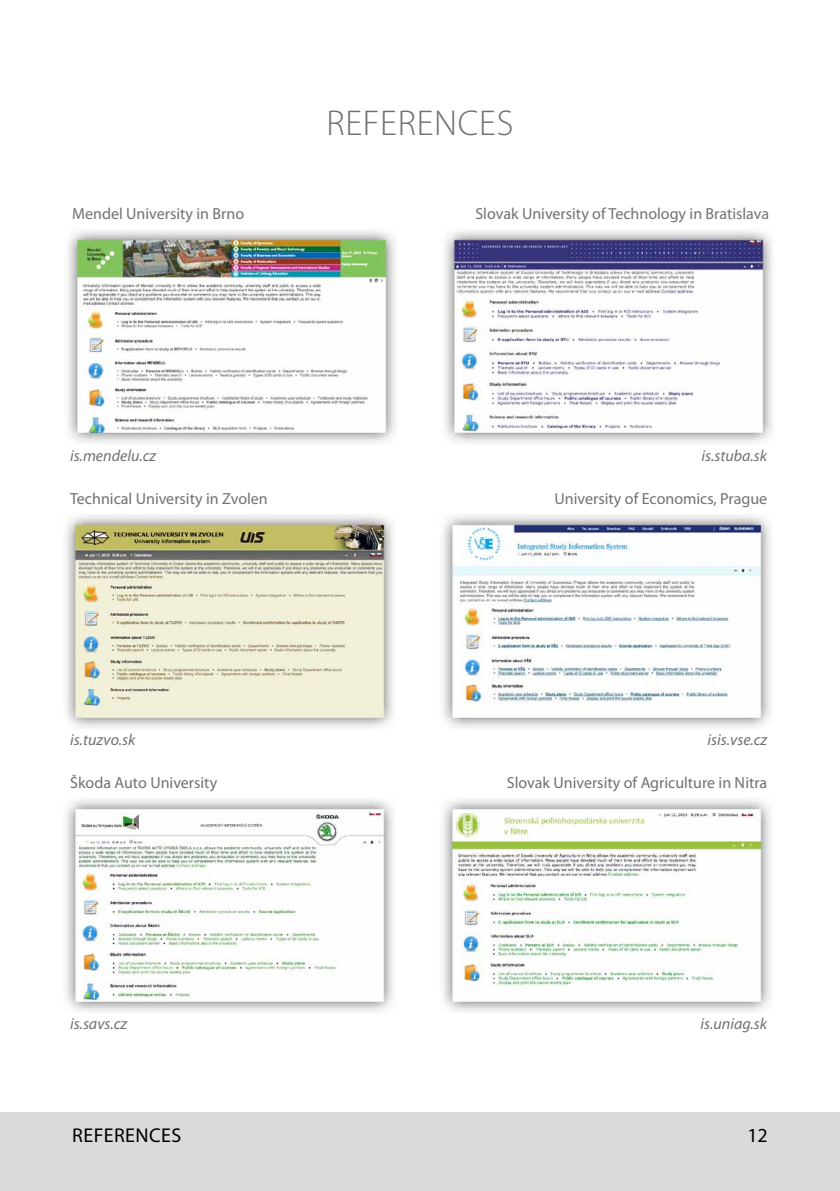
<style>
.page{position:relative;width:840px;height:1191px;background:#fff}
.page>*{position:absolute;margin:0;border:0;box-sizing:border-box;transform-origin:0 0}
.t1{font:300 36px "Myriad Pro";letter-spacing:.02em;color:#707172}
.t2{font:20px "Myriad Pro";letter-spacing:.02em;color:#000}
.t3{font:16px "Myriad Pro";color:#707172}
.t4{font:italic 16px "Myriad Pro";color:#707172}
</style>
<div class="page">
<div style="left:0;top:1076px;width:839px;height:115px;background:#d9dadb"></div>
<div style="left:0;top:0;width:839px;height:1111px;background:#fff"></div>
<img style="left:443px;top:799px;width:328px;height:213px">
<img style="left:66px;top:799px;width:328px;height:213px">
<img style="left:443px;top:515px;width:328px;height:213px">
<img style="left:66px;top:515px;width:328px;height:213px">
<img style="left:68px;top:230px;width:328px;height:213px">
<img style="left:445px;top:230px;width:328px;height:213px">
<h1 class="t1" style="left:326px;top:103px;width:185px">REFERENCES</h1>
<p class="t3" style="left:72px;top:204px;width:173px">Mendel University in Brno</p>
<p class="t3" style="left:475px;top:204px;width:295px">Slovak University of Technology in Bratislava</p>
<p class="t4" style="left:70px;top:445px;width:87px">is.mendelu.cz</p>
<p class="t4" style="left:701px;top:445px;width:67px">is.stuba.sk</p>
<p class="t3" style="left:70px;top:488px;width:199px">Technical University in Zvolen</p>
<p class="t3" style="left:554px;top:488px;width:214px">University of Economics, Prague</p>
<p class="t4" style="left:70px;top:730px;width:67px">is.tuzvo.sk</p>
<p class="t4" style="left:707px;top:730px;width:61px">isis.vse.cz</p>
<p class="t3" style="left:70px;top:772px;width:148px">Škoda Auto University</p>
<p class="t3" style="left:506px;top:772px;width:262px">Slovak University of Agriculture in N itra</p>
<p class="t4" style="left:70px;top:1014px;width:59px">is.savs.cz</p>
<p class="t4" style="left:700px;top:1014px;width:68px">is.uniag.sk</p>
<p class="t2" style="left:72px;top:1122px;width:88px">References</p>
<p class="t2" style="left:747px;top:1122px;width:22px">12</p>
</div>
